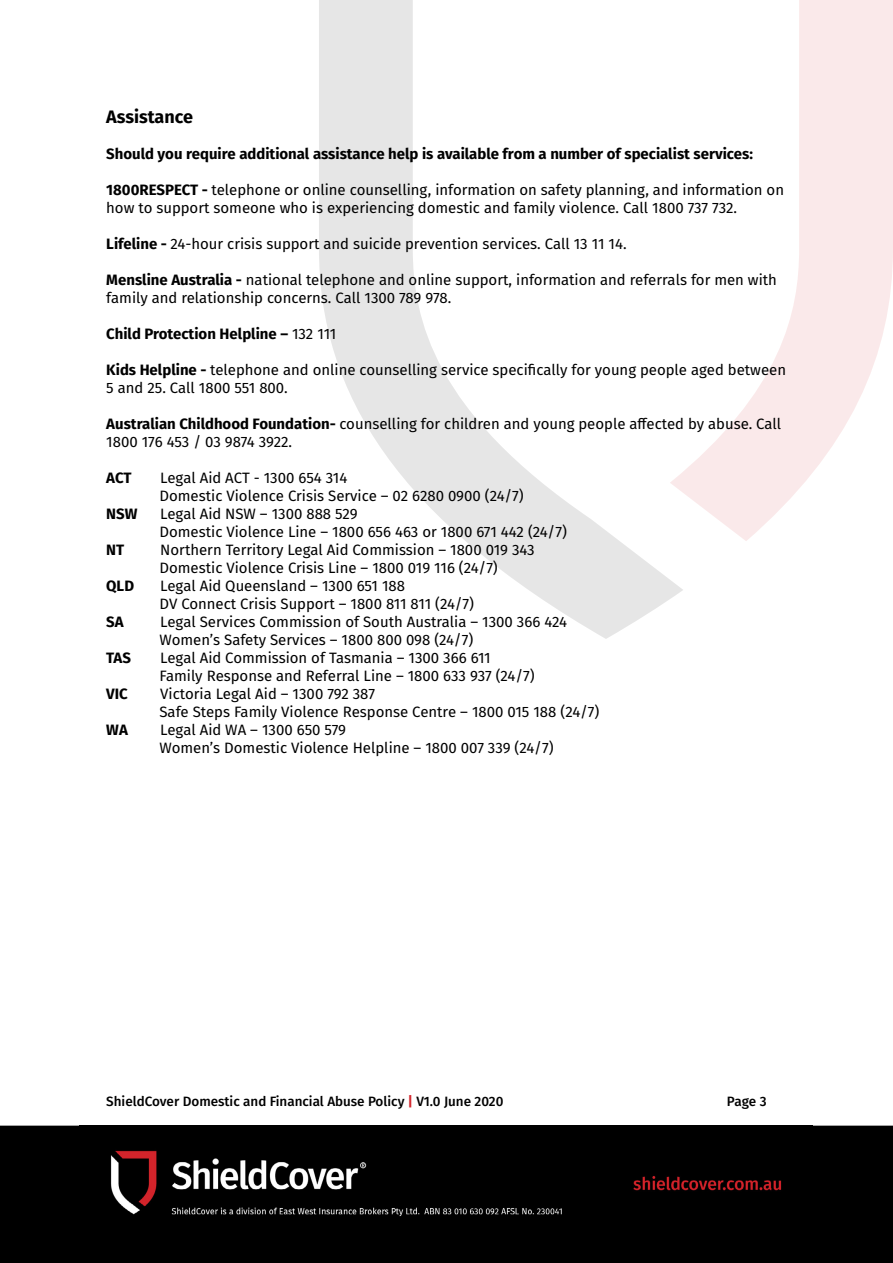
<style>
.page{position:relative;width:893px;height:1263px;background:#fff}
.page>*{position:absolute;margin:0;border:0;box-sizing:border-box;transform-origin:0 0}
.t1{font:700 18px "Fira Sans";color:#000}
.t2{font:15px/18px "Fira Sans";color:#000}
.t3{font:700 15px "Fira Sans";color:#000}
.t4{font:500 13.5px "Fira Sans";color:#000}
.s1{font-weight:700}
.s2{font-weight:400}
.s3{font-weight:700;color:#d2232a}
</style>
<div class="page">
<div style="left:0;top:1125px;width:893px;height:138px;background:#000"></div>
<img style="left:79px;top:1125px;width:733px;height:117px">
<svg style="left:683px;top:0;width:210px;height:541px"></svg>
<svg style="left:319px;top:0;width:364px;height:639px"></svg>
<p class="t1" style="left:106px;top:102px;width:88px">Assistance</p>
<p class="t3" style="left:106px;top:141px;width:648px">Should you require additional assistance help is available from a number of specialist services:</p>
<p class="t2" style="left:106px;top:180px;width:679px"><span class="s1">1800RESPECT -</span> telephone or online counselling, information on safety planning, and information on how to support someone who is experiencing domestic and family violence. Call 1800 737 732.</p>
<p class="t2" style="left:106px;top:234px;width:522px"><span class="s1">Lifeline -</span> 24-hour crisis support and suicide prevention services. Call 13 11 14.</p>
<p class="t2" style="left:106px;top:270px;width:672px"><span class="s1">Mensline Australia -</span> national telephone and online support, information and referrals for men with family and relationship concerns. Call 1300 789 978.</p>
<p class="t3" style="left:106px;top:321px;width:232px">Child Protection Helpline – <span class="s2">132 111</span></p>
<p class="t2" style="left:106px;top:360px;width:681px"><span class="s1">Kids Helpline -</span> telephone and online counselling service specifically for young people aged between<br>5 and 25. Call 1800 551 800.</p>
<p class="t2" style="left:106px;top:414px;width:676px"><span class="s1">Australian Childhood Foundation-</span> counselling for children and young people affected by abuse. Call<br>1800 176 453 / 03 9874 3922.</p>
<p class="t3" style="left:106px;top:465px;width:27px">ACT</p>
<p class="t2" style="left:159px;top:468px;width:366px">Legal Aid ACT - 1300 654 314<br>Domestic Violence Crisis Service – 02 6280 0900 (24/7)</p>
<p class="t3" style="left:106px;top:501px;width:33px">NSW</p>
<p class="t2" style="left:159px;top:504px;width:409px">Legal Aid NSW – 1300 888 529<br>Domestic Violence Line – 1800 656 463 or 1800 671 442 (24/7)</p>
<p class="t3" style="left:106px;top:537px;width:20px">NT</p>
<p class="t2" style="left:159px;top:540px;width:377px">Northern Territory Legal Aid Commission – 1800 019 343<br>Domestic Violence Crisis Line – 1800 019 116 (24/7)</p>
<p class="t3" style="left:106px;top:573px;width:29px">QLD</p>
<p class="t2" style="left:159px;top:576px;width:316px">Legal Aid Queensland – 1300 651 188<br>DV Connect Crisis Support – 1800 811 811 (24/7)</p>
<p class="t3" style="left:106px;top:609px;width:19px">SA</p>
<p class="t2" style="left:159px;top:612px;width:409px">Legal Services Commission of South Australia – 1300 366 424<br>Women’s Safety Services – 1800 800 098 (24/7)</p>
<p class="t3" style="left:106px;top:645px;width:26px">TAS</p>
<p class="t2" style="left:159px;top:648px;width:377px">Legal Aid Commission of Tasmania – 1300 366 611<br>Family Response and Referral Line – 1800 633 937 (24/7)</p>
<p class="t3" style="left:106px;top:681px;width:23px">VIC</p>
<p class="t2" style="left:159px;top:684px;width:441px">Victoria Legal Aid – 1300 792 387<br>Safe Steps Family Violence Response Centre – 1800 015 188 (24/7)</p>
<p class="t3" style="left:106px;top:717px;width:23px">WA</p>
<p class="t2" style="left:159px;top:720px;width:396px">Legal Aid WA – 1300 650 579<br>Women’s Domestic Violence Helpline – 1800 007 339 (24/7)</p>
<p class="t4" style="left:106px;top:1091px;width:399px">ShieldCover Domestic and Financial Abuse Policy <span class="s3">|</span> V1.0 June 2020</p>
<p class="t4" style="left:727px;top:1091px;width:41px">Page 3</p>
</div>
